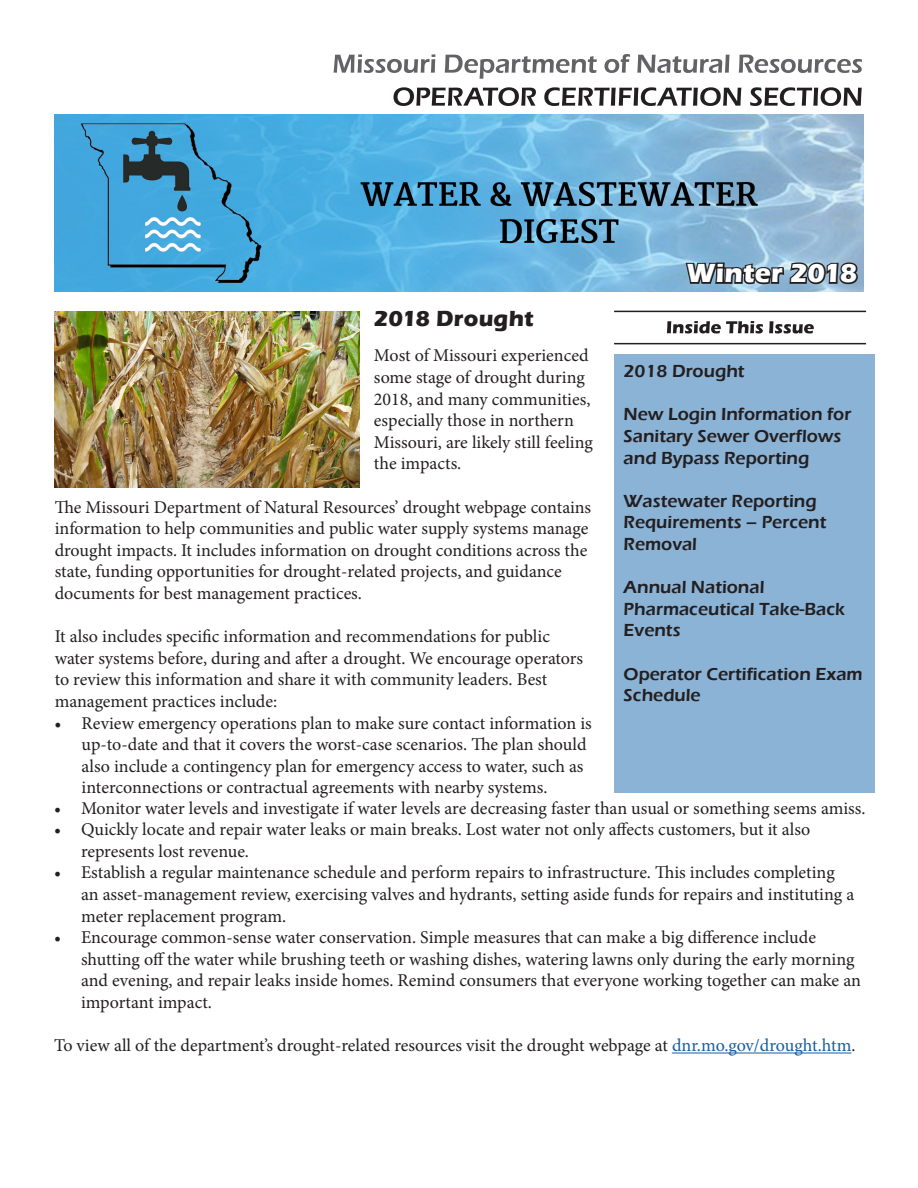
<style>
.page{position:relative;width:918px;height:1188px;background:#fff}
.page>*{position:absolute;margin:0;border:0;box-sizing:border-box;transform-origin:0 0}
.t1{font:700 27px "Eras ITC";color:#fff}
.Heading{font:700 22.5px "Eras ITC";letter-spacing:.01em;color:#231f20}
.t2{font:18px/21.6px "Minion Pro";color:#231f20}
.t3{font:600 18px/21.6px "Eras ITC";color:#231f20}
.s1{color:#175d9e}
</style>
<div class="page">
<svg style="left:394px;top:87px;width:468px;height:19px"></svg>
<svg style="left:334px;top:54px;width:528px;height:25px"></svg>
<hr style="left:614px;top:311px;width:252px;height:1px;background:#231f20">
<hr style="left:614px;top:343px;width:252px;height:1px;background:#231f20">
<img style="left:54px;top:115px;width:810px;height:176px">
<div style="left:614px;top:354px;width:261px;height:439px;background:#8bb3d6"></div>
<svg style="left:667px;top:139px;width:193px;height:206px"></svg>
<hr style="left:672px;top:1053px;width:179px;height:1px;background:#175d9e">
<img style="left:55px;top:311px;width:305px;height:177px">
<p class="Heading" style="left:374px;top:306px;width:161px">2018 Drought</p>
<p class="t2" style="left:374px;top:345px;width:220px">Most of Missouri experienced some stage of drought during<br>2018, and many communities, especially those in northern<br>Missouri, are likely still feeling the impacts.</p>
<p class="t2" style="left:55px;top:496px;width:538px">The Missouri Department of Natural Resources’ drought webpage contains information to help communities and public water supply systems manage drought impacts. It includes information on drought conditions across the state, funding opportunities for drought-related projects, and guidance documents for best management practices.</p>
<p class="t2" style="left:55px;top:626px;width:530px">It also includes specific information and recommendations for public water systems before, during and after a drought. We encourage operators to review this information and share it with community leaders. Best management practices include:</p>
<p class="t2" style="left:82px;top:712px;width:512px;text-indent:-27px">• Review emergency operations plan to make sure contact information is up-to-date and that it covers the worst-case scenarios. The plan should also include a contingency plan for emergency access to water, such as interconnections or contractual agreements with nearby systems.</p>
<p class="t1" style="left:687px;top:258px;width:172px">Winter 2018</p>
<p class="t3" style="left:624px;top:361px;width:122px">2018 Drought</p>
<p class="t3" style="left:624px;top:404px;width:229px">New Login Information for<br>Sanitary Sewer Overflows and Bypass Reporting</p>
<p class="t3" style="left:624px;top:490px;width:204px">Wastewater Reporting<br>Requirements – Percent<br>Removal</p>
<p class="t3" style="left:624px;top:577px;width:223px">Annual National<br>Pharmaceutical Take-Back<br>Events</p>
<p class="t3" style="left:624px;top:663px;width:241px">Operator Certification Exam<br>Schedule</p>
<p class="t2" style="left:54px;top:797px;width:813px">• Monitor water levels and investigate if water levels are decreasing faster than usual or something seems amiss.</p>
<p class="t2" style="left:81px;top:819px;width:731px;text-indent:-27px">• Quickly locate and repair water leaks or main breaks. Lost water not only affects customers, but it also represents lost revenue.</p>
<p class="t2" style="left:81px;top:862px;width:775px;text-indent:-27px">• Establish a regular maintenance schedule and perform repairs to infrastructure. This includes completing an asset-management review, exercising valves and hydrants, setting aside funds for repairs and instituting a meter replacement program.</p>
<p class="t2" style="left:81px;top:927px;width:781px;text-indent:-27px">• Encourage common-sense water conservation. Simple measures that can make a big difference include shutting off the water while brushing teeth or washing dishes, watering lawns only during the early morning and evening, and repair leaks inside homes. Remind consumers that everyone working together can make an important impact.</p>
<p class="t2" style="left:54px;top:1035px;width:803px">To view all of the department’s drought-related resources visit the drought webpage at <span class="s1">dnr.mo.gov/drought.htm</span>.</p>
</div>
